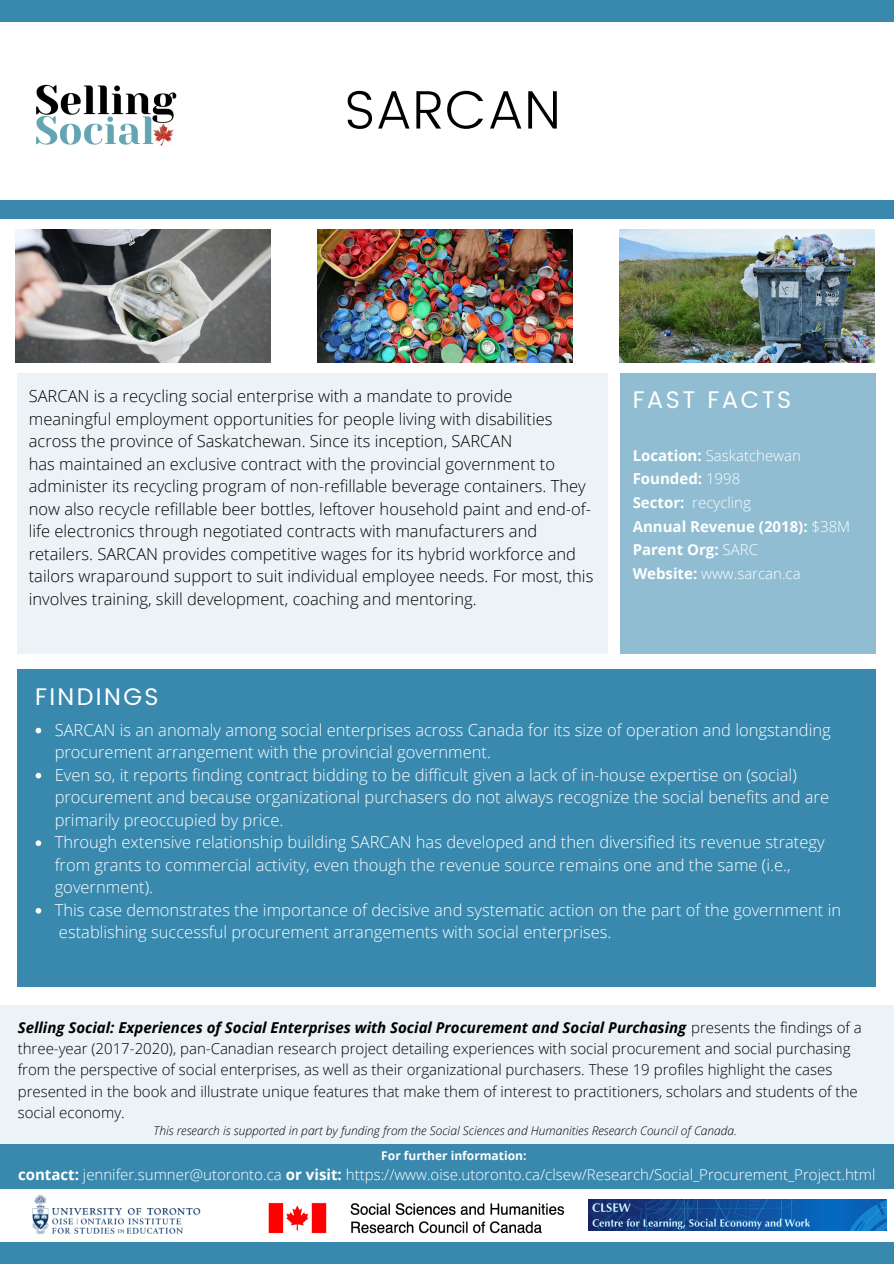
<style>
.page{position:relative;width:894px;height:1264px;background:#fff}
.page>*{position:absolute;margin:0;border:0;box-sizing:border-box;transform-origin:0 0}
.t1{font:300 54px "Poppins";color:#000}
.t2{font:24px "Poppins";letter-spacing:.1em;color:#fff}
.t3{font:300 16.5px/22.5px "Open Sans";color:#fff}
.t4{font:300 16.5px/22.5px "Open Sans";color:#000}
.t5{font:300 15px/21px "Open Sans";color:#000}
.t6{font:300 15px "Open Sans";color:#fff}
.t7{font:700 15px "Open Sans";color:#fff}
.t8{font:italic 300 12px "Open Sans";color:#000}
.t9{font:700 12px "Open Sans";color:#fff}
.s1{font-weight:700}
.s2{font-weight:300}
.s3{font-weight:700;font-style:italic}
</style>
<div class="page">
<div style="left:0;top:200px;width:893px;height:18px;background:#3989af"></div>
<img style="left:16px;top:229px;width:254px;height:133px">
<img style="left:317px;top:229px;width:255px;height:133px">
<img style="left:619px;top:229px;width:255px;height:133px">
<div style="left:17px;top:373px;width:590px;height:281px;background:#ecf3f7"></div>
<div style="left:0;top:1241px;width:893px;height:22px;background:#3989af"></div>
<div style="left:0;top:0;width:893px;height:21px;background:#3989af"></div>
<img style="left:268px;top:1202px;width:297px;height:32px">
<div style="left:0;top:1005px;width:893px;height:139px;background:#ecf3f7"></div>
<img style="left:588px;top:1199px;width:298px;height:31px">
<img style="left:32px;top:1195px;width:169px;height:40px">
<div style="left:17px;top:669px;width:858px;height:318px;background:#3989af"></div>
<div style="left:620px;top:373px;width:255px;height:281px;background:#90bdd2"></div>
<div style="left:0;top:1144px;width:893px;height:45px;background:#3989af"></div>
<img style="left:36px;top:84px;width:141px;height:62px">
<svg style="left:36px;top:727px;width:5px;height:6px"></svg>
<svg style="left:36px;top:772px;width:5px;height:6px"></svg>
<svg style="left:36px;top:840px;width:5px;height:6px"></svg>
<svg style="left:36px;top:908px;width:5px;height:5px"></svg>
<p class="t1" style="left:344px;top:78px;width:218px">SARCAN</p>
<p class="t4" style="left:29px;top:384px;width:525px">SARCAN is a recycling social enterprise with a mandate to provide meaningful employment opportunities for people living with disabilities across the province of Saskatchewan. Since its inception, SARCAN</p>
<p class="t4" style="left:29px;top:452px;width:566px">has maintained an exclusive contract with the provincial government to administer its recycling program of non-refillable beverage containers. They now also recycle refillable beer bottles, leftover household paint and end-of&shy;life electronics through negotiated contracts with manufacturers and retailers. SARCAN provides competitive wages for its hybrid workforce and tailors wraparound support to suit individual employee needs. For most, this involves training, skill development, coaching and mentoring.</p>
<p class="t2" style="left:632px;top:385px;width:160px">FAST FACTS</p>
<p class="t6" style="left:632px;top:445px;width:170px"><span class="s1">Location:</span> Saskatchewan</p>
<p class="t7" style="left:632px;top:468px;width:109px">Founded: <span class="s2">1998</span></p>
<p class="t6" style="left:632px;top:492px;width:120px"><span class="s1">Sector:</span> recycling</p>
<p class="t7" style="left:632px;top:516px;width:219px">Annual Revenue (2018): <span class="s2">$38M</span></p>
<p class="t7" style="left:632px;top:539px;width:127px">Parent Org: <span class="s2">SARC</span></p>
<p class="t6" style="left:632px;top:563px;width:169px"><span class="s1">Website:</span> www.sarcan.ca</p>
<p class="t2" style="left:35px;top:683px;width:125px">FINDINGS</p>
<p class="t3" style="left:55px;top:718px;width:777px">SARCAN is an anomaly among social enterprises across Canada for its size of operation and longstanding procurement arrangement with the provincial government.</p>
<p class="t3" style="left:55px;top:763px;width:775px">Even so, it reports finding contract bidding to be difficult given a lack of in-house expertise on (social) procurement and because organizational purchasers do not always recognize the social benefits and are primarily preoccupied by price.</p>
<p class="t3" style="left:55px;top:830px;width:771px">Through extensive relationship building SARCAN has developed and then diversified its revenue strategy from grants to commercial activity, even though the revenue source remains one and the same (i.e., government).</p>
<p class="t3" style="left:55px;top:898px;width:787px">This case demonstrates the importance of decisive and systematic action on the part of the government in establishing successful procurement arrangements with social enterprises.</p>
<p class="t5" style="left:18px;top:1017px;width:845px"><span class="s3">Selling Social: Experiences of Social Enterprises with Social Procurement and Social Purchasing</span> presents the findings of a three-year (2017-2020), pan-Canadian research project detailing experiences with social procurement and social purchasing from the perspective of social enterprises, as well as their organizational purchasers. These 19 profiles highlight the cases presented in the book and illustrate unique features that make them of interest to practitioners, scholars and students of the social economy.</p>
<p class="t8" style="left:154px;top:1121px;width:584px">This research is supported in part by funding from the Social Sciences and Humanities Research Council of Canada.</p>
<p class="t9" style="left:381px;top:1147px;width:147px">For further information:</p>
<p class="t6" style="left:18px;top:1164px;width:858px"><span class="s1">contact:</span> jennifer.sumner@utoronto.ca <span class="s1">or visit:</span> https://www.oise.utoronto.ca/clsew/Research/Social_Procurement_Project.html</p>
</div>
